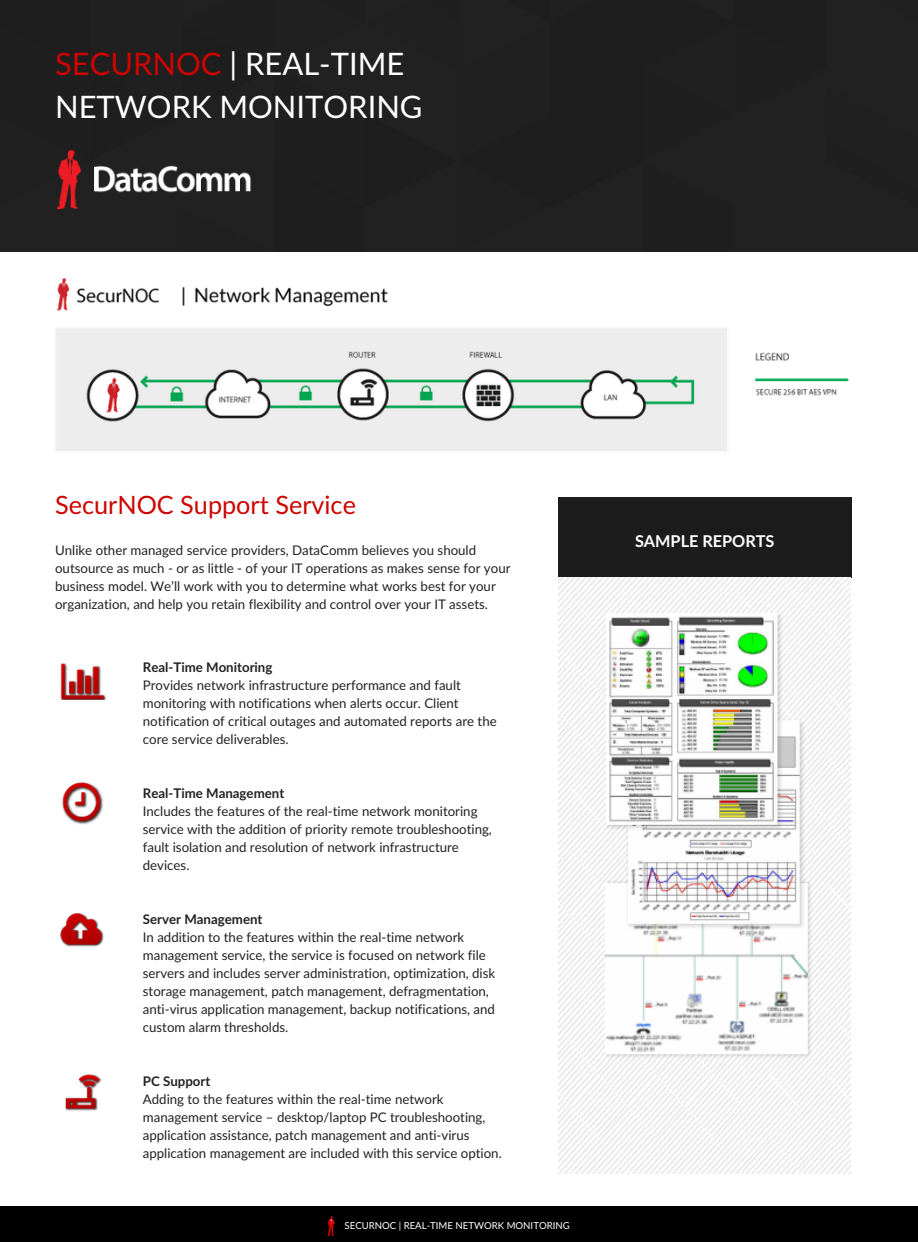
<style>
.page{position:relative;width:918px;height:1242px;background:#fff}
.page>*{position:absolute;margin:0;border:0;box-sizing:border-box;transform-origin:0 0}
.t1{font:30.9px/42.8px "Lato Latin";color:#fff}
.t2{font:25.2px "Lato Latin";color:#cd0400}
.t3{font:700 16.2px "Lato";color:#fff}
.t4{font:13.2px/18px "Lato Latin";color:#222}
.t5{font:700 13.2px "Lato";color:#222}
.t6{font:9.6px "Lato Latin";color:#fff}
.s1{color:#cd0400}
</style>
<div class="page">
<div style="left:0;top:1206px;width:918px;height:36px;background:#000"></div>
<img style="left:327px;top:1216px;width:8px;height:20px">
<img style="left:56px;top:278px;width:796px;height:300px">
<img style="left:558px;top:577px;width:292px;height:596px">
<img style="left:60px;top:664px;width:47px;height:36px">
<img style="left:62px;top:782px;width:41px;height:43px">
<img style="left:65px;top:1074px;width:37px;height:37px">
<img style="left:60px;top:914px;width:44px;height:33px">
<div style="left:0;top:0;width:918px;height:252px;background:#202020"></div>
<img style="left:55px;top:150px;width:197px;height:59px">
<h1 class="t1" style="left:55px;top:42px;width:369px"><span class="s1">SECURNOC</span> | REAL-TIME<br>NETWORK MONITORING</h1>
<h2 class="t2" style="left:55px;top:489px;width:302px">SecurNOC Support Service</h2>
<p class="t4" style="left:55px;top:541px;width:457px">Unlike other managed service providers, DataComm believes you should outsource as much - or as little - of your IT operations as makes sense for your business model. We’ll work with you to determine what works best for your organization, and help you retain flexibility and control over your IT assets.</p>
<p class="t5" style="left:143px;top:659px;width:131px">Real-Time Monitoring</p>
<p class="t4" style="left:143px;top:676px;width:355px">Provides network infrastructure performance and fault monitoring with notifications when alerts occur. Client notification of critical outages and automated reports are the core service deliverables.</p>
<p class="t5" style="left:143px;top:785px;width:143px">Real-Time Management</p>
<p class="t4" style="left:143px;top:802px;width:351px">Includes the features of the real-time network monitoring service with the addition of priority remote troubleshooting, fault isolation and resolution of network infrastructure devices.</p>
<p class="t5" style="left:143px;top:911px;width:121px">Server Management</p>
<p class="t4" style="left:143px;top:928px;width:354px">In addition to the features within the real-time network management service, the service is focused on network file servers and includes server administration, optimization, disk storage management, patch management, defragmentation, anti-virus application management, backup notifications, and custom alarm thresholds.</p>
<p class="t5" style="left:143px;top:1073px;width:69px">PC Support</p>
<p class="t4" style="left:143px;top:1090px;width:360px">Adding to the features within the real-time network management service – desktop/laptop PC troubleshooting, application assistance, patch management and anti-virus application management are included with this service option.</p>
<p class="t6" style="left:345px;top:1219px;width:227px">SECURNOC | REAL-TIME NETWORK MONITORING</p>
<p class="t3" style="left:635px;top:531px;width:141px">SAMPLE REPORTS</p>
</div>
